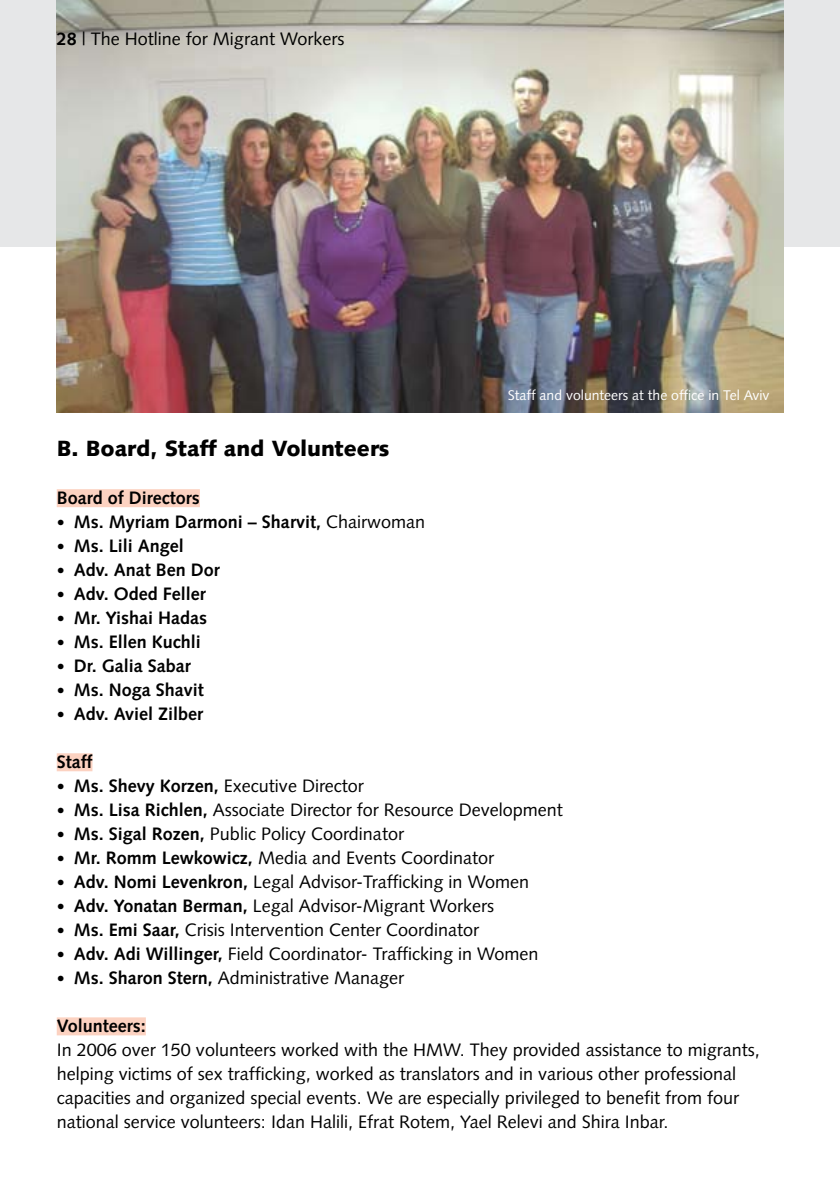
<style>
.page{position:relative;width:840px;height:1191px;background:#fff}
.page>*{position:absolute;margin:0;border:0;box-sizing:border-box;transform-origin:0 0}
.t1{font:900 22px "Syntax";color:#000}
.t2{font:18px/24px "Syntax";color:#000}
.t3{font:700 18px/24px "Syntax";color:#000}
.t4{font:700 16px/24px "Syntax";color:#000;text-align:justify}
.t5{font:14px "Syntax";color:#fff}
.s1{font-weight:700}
.s2{font-weight:400}
</style>
<div class="page">
<div style="left:0;top:0;width:839px;height:247px;background:#e6e7e8"></div>
<img style="left:57px;top:0;width:725px;height:412px">
<div style="left:57px;top:489px;width:143px;height:18px;background:#fcd2c1"></div>
<div style="left:57px;top:753px;width:35px;height:18px;background:#fcd2c1"></div>
<div style="left:57px;top:1017px;width:89px;height:18px;background:#fcd2c1"></div>
<p class="t2" style="left:57px;top:27px;width:289px"><span class="s1">28</span> | The Hotline for Migrant Workers</p>
<p class="t5" style="left:507px;top:386px;width:263px">Staff and volunteers at the office in Tel Aviv</p>
<p class="t1" style="left:57px;top:435px;width:334px">B. Board, Staff and Volunteers</p>
<p class="t3" style="left:74px;top:486px;width:353px;text-indent:-17px">Board of Directors<br>Ms. Myriam Darmoni – Sharvit, <span class="s2">Chairwoman<br></span>Ms. Lili Angel<br>Adv. Anat Ben Dor<br>Adv. Oded Feller<br>Mr. Yishai Hadas<br>Ms. Ellen Kuchli<br>Dr. Galia Sabar<br>Ms. Noga Shavit<br>Adv. Aviel Zilber</p>
<p class="t2" style="left:74px;top:750px;width:490px;text-indent:-17px"><span class="s1">Staff<br>Ms. Shevy Korzen,</span> Executive Director<br><span class="s1">Ms. Lisa Richlen,</span> Associate Director for Resource Development <span class="s1">Ms. Sigal Rozen,</span> Public Policy Coordinator<br><span class="s1">Mr. Romm Lewkowicz,</span> Media and Events Coordinator<br><span class="s1">Adv. Nomi Levenkron,</span> Legal Advisor-Trafficking in Women <span class="s1">Adv. Yonatan Berman,</span> Legal Advisor-Migrant Workers<br><span class="s1">Ms. Emi Saar,</span> Crisis Intervention Center Coordinator<br><span class="s1">Adv. Adi Willinger,</span> Field Coordinator- Trafficking in Women <span class="s1">Ms. Sharon Stern,</span> Administrative Manager</p>
<p class="t3" style="left:57px;top:1014px;width:91px">Volunteers:</p>
<p class="t2" style="left:57px;top:1038px;width:704px">In 2006 over 150 volunteers worked with the HMW. They provided assistance to migrants, helping victims of sex trafficking, worked as translators and in various other professional capacities and organized special events. We are especially privileged to benefit from four national service volunteers: Idan Halili, Efrat Rotem, Yael Relevi and Shira Inbar.</p>
<p class="t4" style="left:57px;top:511px;width:9px">• • • • • • • • •</p>
<p class="t4" style="left:57px;top:775px;width:9px">• • • • • • • • •</p>
</div>
